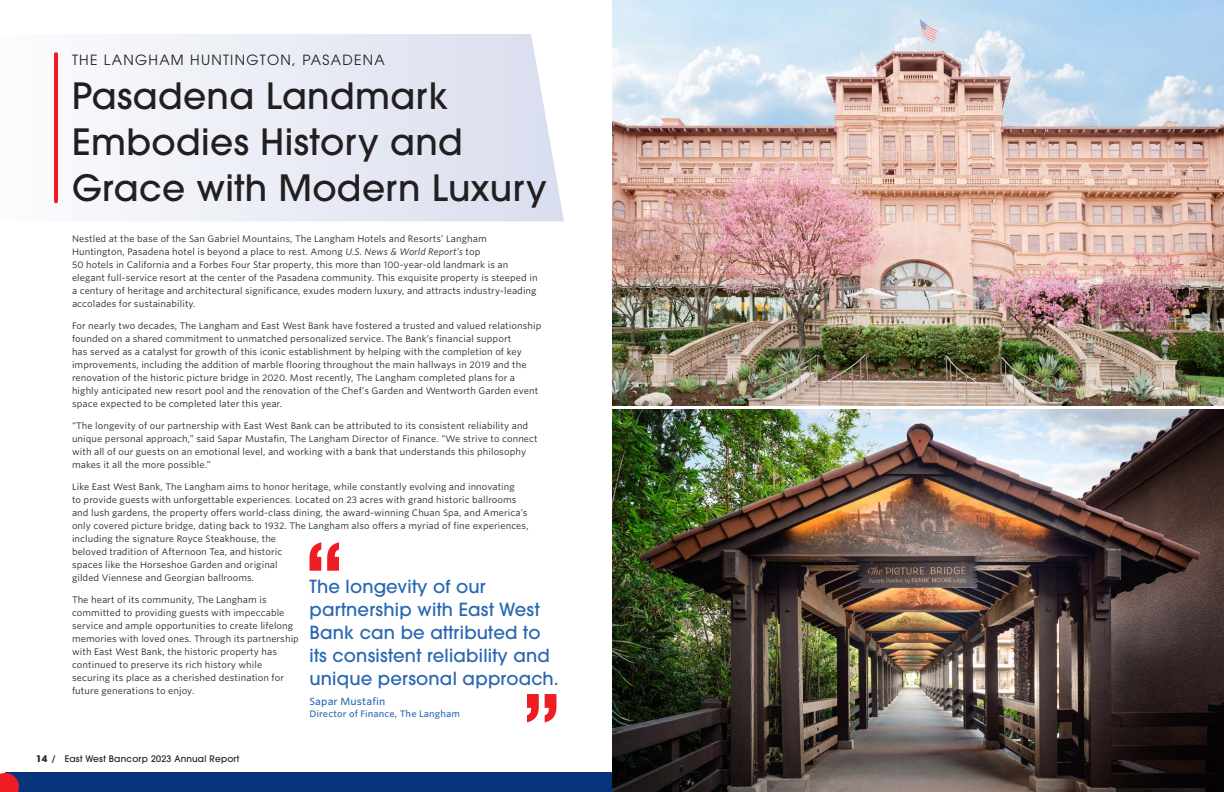
<style>
.page{position:relative;width:1224px;height:792px;background:#fff}
.page>*{position:absolute;margin:0;border:0;box-sizing:border-box;transform-origin:0 0}
.t1{font:500 36px/46px "ITC Avant Garde Pro";letter-spacing:.01em;color:#231f20}
.t2{font:500 18px/23px "ITC Avant Garde Pro";letter-spacing:.01em;color:#2767b2}
.t3{font:14px "ITC Avant Garde Pro";letter-spacing:.09em;color:#231f20}
.t4{font:500 10px "Whitney S Sm";letter-spacing:.01em;color:#2767b2}
.t5{font:9px/13px "Whitney S Sm";letter-spacing:.01em;color:#231f20}
.t6{font:500 9px "ITC Avant Garde Pro";letter-spacing:.02em;color:#231f20}
.t7{font:500 9px "Whitney S Sm";letter-spacing:.01em;color:#2767b2}
.s1{font-style:italic}
.s2{font-weight:700}
</style>
<div class="page">
<div style="left:5px;top:773px;width:749px;height:19px;background:#08347b"></div>
<svg style="left:0;top:773px;width:19px;height:19px"></svg>
<div style="left:0;top:785px;width:7px;height:7px;background:#ee1d23"></div>
<svg style="left:54px;top:34px;width:510px;height:187px;fill:#e9ecf6"></svg>
<hr style="left:54px;top:54px;width:4px;height:147px;background:#ee1d23">
<svg style="left:310px;top:542px;width:29px;height:29px"></svg>
<svg style="left:527px;top:694px;width:29px;height:28px"></svg>
<img style="left:612px;top:0;width:612px;height:405px">
<img style="left:612px;top:410px;width:612px;height:382px">
<p class="t3" style="left:72px;top:51px;width:314px">THE LANGHAM HUNTINGTON, PASADENA</p>
<p class="t1" style="left:72px;top:73px;width:476px">Pasadena Landmark<br>Embodies History and<br>Grace with Modern Luxury</p>
<p class="t5" style="left:72px;top:232px;width:467px">Nestled at the base of the San Gabriel Mountains, The Langham Hotels and Resorts’ Langham Huntington, Pasadena hotel is beyond a place to rest. Among <span class="s1">U.S. News &amp; World Report’s</span> top<br>50 hotels in California and a Forbes Four Star property, this more than 100-year-old landmark is an elegant full-service resort at the center of the Pasadena community. This exquisite property is steeped in a century of heritage and architectural significance, exudes modern luxury, and attracts industry-leading accolades for sustainability.</p>
<p class="t5" style="left:72px;top:319px;width:471px">For nearly two decades, The Langham and East West Bank have fostered a trusted and valued relationship founded on a shared commitment to unmatched personalized service. The Bank’s financial support<br>has served as a catalyst for growth of this iconic establishment by helping with the completion of key improvements, including the addition of marble flooring throughout the main hallways in 2019 and the renovation of the historic picture bridge in 2020. Most recently, The Langham completed plans for a highly anticipated new resort pool and the renovation of the Chef’s Garden and Wentworth Garden event space expected to be completed later this year.</p>
<p class="t5" style="left:72px;top:419px;width:467px">“The longevity of our partnership with East West Bank can be attributed to its consistent reliability and unique personal approach,” said Sapar Mustafin, The Langham Director of Finance. “We strive to connect with all of our guests on an emotional level, and working with a bank that understands this philosophy makes it all the more possible.”</p>
<p class="t5" style="left:72px;top:480px;width:458px">Like East West Bank, The Langham aims to honor heritage, while constantly evolving and innovating<br>to provide guests with unforgettable experiences. Located on 23 acres with grand historic ballrooms and lush gardens, the property offers world-class dining, the award-winning Chuan Spa, and America’s only covered picture bridge, dating back to 1932. The Langham also offers a myriad of fine experiences, including the signature Royce Steakhouse, the<br>beloved tradition of Afternoon Tea, and historic<br>spaces like the Horseshoe Garden and original<br>gilded Viennese and Georgian ballrooms.</p>
<p class="t5" style="left:72px;top:593px;width:228px">The heart of its community, The Langham is committed to providing guests with impeccable service and ample opportunities to create lifelong memories with loved ones. Through its partnership with East West Bank, the historic property has continued to preserve its rich history while securing its place as a cherished destination for future generations to enjoy.</p>
<p class="t2" style="left:310px;top:575px;width:251px">The longevity of our partnership with East West<br>Bank can be attributed to its consistent reliability and unique personal approach.</p>
<p class="t4" style="left:310px;top:695px;width:77px">Sapar Mustafin</p>
<p class="t7" style="left:310px;top:708px;width:152px">Director of Finance, The Langham</p>
<p class="t6" style="left:36px;top:753px;width:205px"><span class="s2">14</span> / East West Bancorp 2023 Annual Report</p>
</div>
